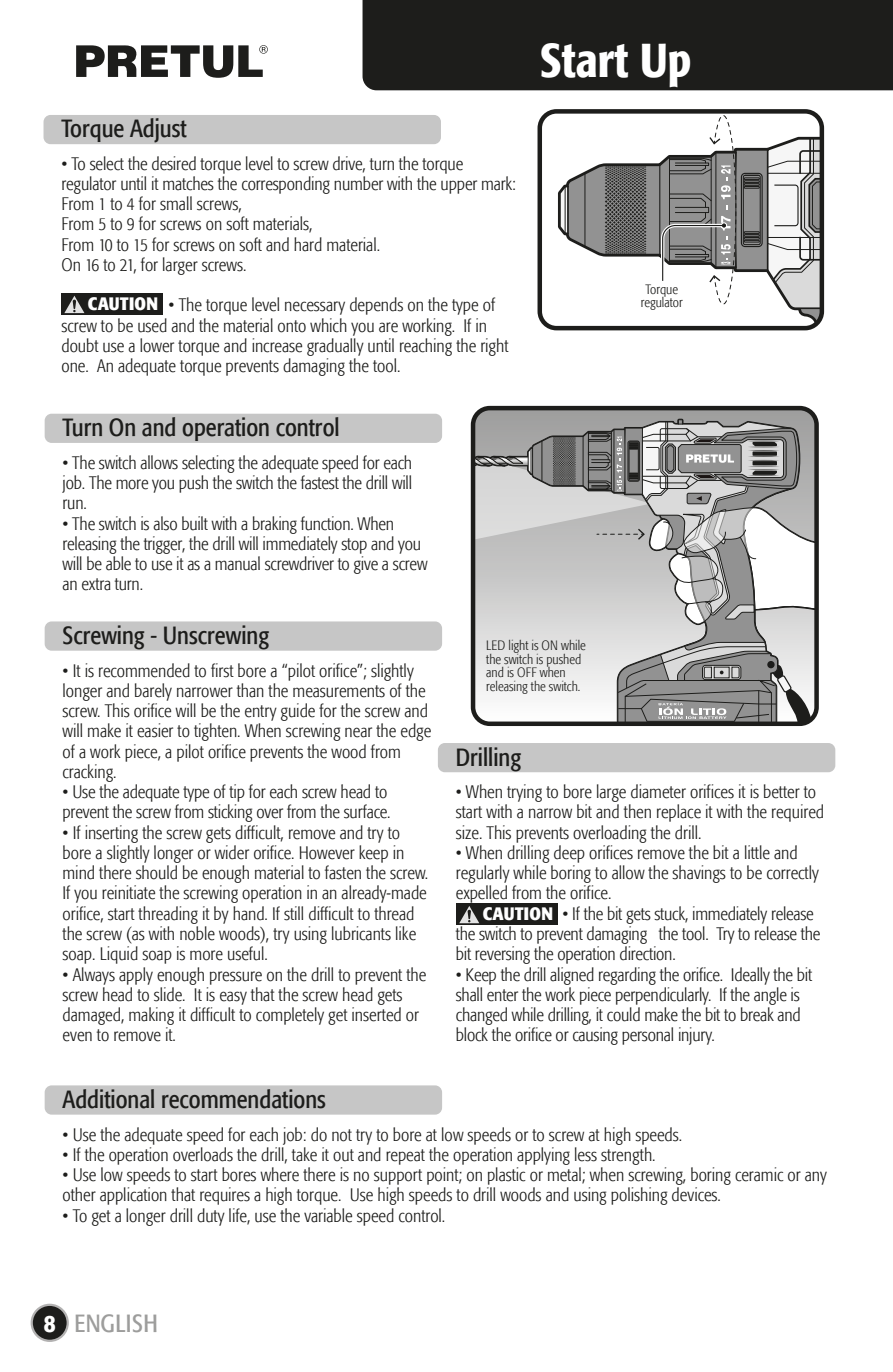
<style>
.page{position:relative;width:893px;height:1372px;background:#fff}
.page>*{position:absolute;margin:0;border:0;box-sizing:border-box;transform-origin:0 0}
.t1{font:500 condensed 47.25px "Formata";color:#fff}
.t2{font:condensed 24.75px "Formata";color:#1d1d1b}
.t3{font:condensed 24.75px "Formata";letter-spacing:.02em;color:#9d9d9c}
.t4{font:500 condensed 24.75px "Formata";color:#fff}
.t5{font:300 condensed 18px/20.2px "Formata";color:#1d1d1b}
.t6{font:700 condensed 18px "Formata";letter-spacing:.01em;color:#fff}
.t7{font:300 condensed 13.5px/13.5px "Formata";color:#1d1d1b;text-align:center}
</style>
<div class="page">
<div style="left:44px;top:115px;width:397px;height:29px;background:#c6c6c6;border-radius:7px"></div>
<div style="left:363px;top:0;width:530px;height:90px;background:#1d1d1b"></div>
<div style="left:45px;top:413px;width:397px;height:30px;background:#c6c6c6;border-radius:7px"></div>
<div style="left:45px;top:621px;width:397px;height:29px;background:#c6c6c6;border-radius:7px"></div>
<div style="left:45px;top:1085px;width:397px;height:29px;background:#c6c6c6;border-radius:7px"></div>
<div style="left:438px;top:743px;width:397px;height:29px;background:#c6c6c6;border-radius:7px"></div>
<div style="left:537px;top:109px;width:287px;height:221px;border:4px solid #1d1d1b;border-radius:17px"></div>
<div style="left:471px;top:406px;width:348px;height:320px;border:4px solid #1d1d1b;border-radius:17px"></div>
<div style="left:32px;top:1304px;width:36px;height:36px;background:#1d1d1b;border-radius:50%"></div>
<div style="left:31px;top:1303px;width:38px;height:38px;border:2px solid #b3b2b2;border-radius:50%"></div>
<svg style="left:76px;top:45px;width:192px;height:33px"></svg>
<svg style="left:473px;top:408px;width:344px;height:315px;background:#b4b4b4"></svg>
<svg style="left:556px;top:115px;width:266px;height:213px"></svg>
<div style="left:61px;top:293px;width:101px;height:22px;background:#1d1d1b"></div>
<svg style="left:64px;top:296px;width:21px;height:18px"></svg>
<div style="left:456px;top:903px;width:101px;height:21px;background:#1d1d1b"></div>
<svg style="left:459px;top:906px;width:21px;height:18px"></svg>
<h2 class="t2" style="left:61px;top:114px;width:127px">Torque Adjust</h2>
<p class="t5" style="left:61px;top:153px;width:456px">• To select the desired torque level to screw drive, turn the torque regulator until it matches the corresponding number with the upper mark:<br>From 1 to 4 for small screws,<br>From 5 to 9 for screws on soft materials,<br>From 10 to 15 for screws on soft and hard material.<br>On 16 to 21, for larger screws.</p>
<p class="t5" style="left:61px;top:295px;width:449px;text-indent:107px">• The torque level necessary depends on the type of screw to be used and the material onto which you are working. If in doubt use a lower torque and increase gradually until reaching the right one. An adequate torque prevents damaging the tool.</p>
<p class="t6" style="left:88px;top:293px;width:72px">CAUTION</p>
<h1 class="t1" style="left:540px;top:32px;width:153px">Start Up</h1>
<p class="t7" style="left:641px;top:282px;width:43px">Torque regulator</p>
<h2 class="t2" style="left:63px;top:413px;width:279px">Turn On and operation control</h2>
<p class="t5" style="left:63px;top:452px;width:351px;text-align:justify">• The switch allows selecting the adequate speed for each job. The more you push the switch the fastest the drill will run.</p>
<p class="t5" style="left:63px;top:513px;width:366px">• The switch is also built with a braking function. When releasing the trigger, the drill will immediately stop and you will be able to use it as a manual screwdriver to give a screw an extra turn.</p>
<h2 class="t2" style="left:63px;top:620px;width:208px">Screwing - Unscrewing</h2>
<p class="t5" style="left:63px;top:660px;width:370px">• It is recommended to first bore a “pilot orifice”; slightly longer and barely narrower than the measurements of the screw. This orifice will be the entry guide for the screw and will make it easier to tighten. When screwing near the edge of a work piece, a pilot orifice prevents the wood from cracking.</p>
<p class="t5" style="left:63px;top:782px;width:330px">• Use the adequate type of tip for each screw head to prevent the screw from sticking over from the surface.</p>
<p class="t5" style="left:63px;top:822px;width:367px">• If inserting the screw gets difficult, remove and try to bore a slightly longer or wider orifice. However keep in mind there should be enough material to fasten the screw.<br>If you reinitiate the screwing operation in an already-made orifice, start threading it by hand. If still difficult to thread the screw (as with noble woods), try using lubricants like soap. Liquid soap is more useful.</p>
<p class="t5" style="left:63px;top:964px;width:365px">• Always apply enough pressure on the drill to prevent the screw head to slide. It is easy that the screw head gets damaged, making it difficult to completely get inserted or even to remove it.</p>
<p class="t7" style="left:486px;top:639px;width:101px;text-align:left">LED light is ON while the switch is pushed and is OFF when releasing the switch.</p>
<h2 class="t2" style="left:456px;top:742px;width:67px">Drilling</h2>
<p class="t5" style="left:456px;top:782px;width:370px">• When trying to bore large diameter orifices it is better to start with a narrow bit and then replace it with the required size. This prevents overloading the drill.</p>
<p class="t5" style="left:456px;top:842px;width:365px">• When drilling deep orifices remove the bit a little and regularly while boring to allow the shavings to be correctly expelled from the orifice.</p>
<p class="t5" style="left:456px;top:903px;width:366px;text-indent:107px">• If the bit gets stuck, immediately release the switch to prevent damaging the tool. Try to release the bit reversing the operation direction.</p>
<p class="t5" style="left:456px;top:964px;width:358px">• Keep the drill aligned regarding the orifice. Ideally the bit shall enter the work piece perpendicularly. If the angle is changed while drilling, it could make the bit to break and block the orifice or causing personal injury.</p>
<p class="t6" style="left:483px;top:902px;width:72px">CAUTION</p>
<h2 class="t2" style="left:63px;top:1084px;width:265px">Additional recommendations</h2>
<p class="t5" style="left:63px;top:1124px;width:621px">• Use the adequate speed for each job: do not try to bore at low speeds or to screw at high speeds.</p>
<p class="t5" style="left:63px;top:1144px;width:594px">• If the operation overloads the drill, take it out and repeat the operation applying less strength.</p>
<p class="t5" style="left:63px;top:1164px;width:766px">• Use low speeds to start bores where there is no support point; on plastic or metal; when screwing, boring ceramic or any other application that requires a high torque. Use high speeds to drill woods and using polishing devices.</p>
<p class="t5" style="left:63px;top:1205px;width:384px">• To get a longer drill duty life, use the variable speed control.</p>
<h2 class="t4" style="left:44px;top:1307px;width:13px">8</h2>
<h2 class="t3" style="left:74px;top:1308px;width:85px">ENGLISH</h2>
</div>
